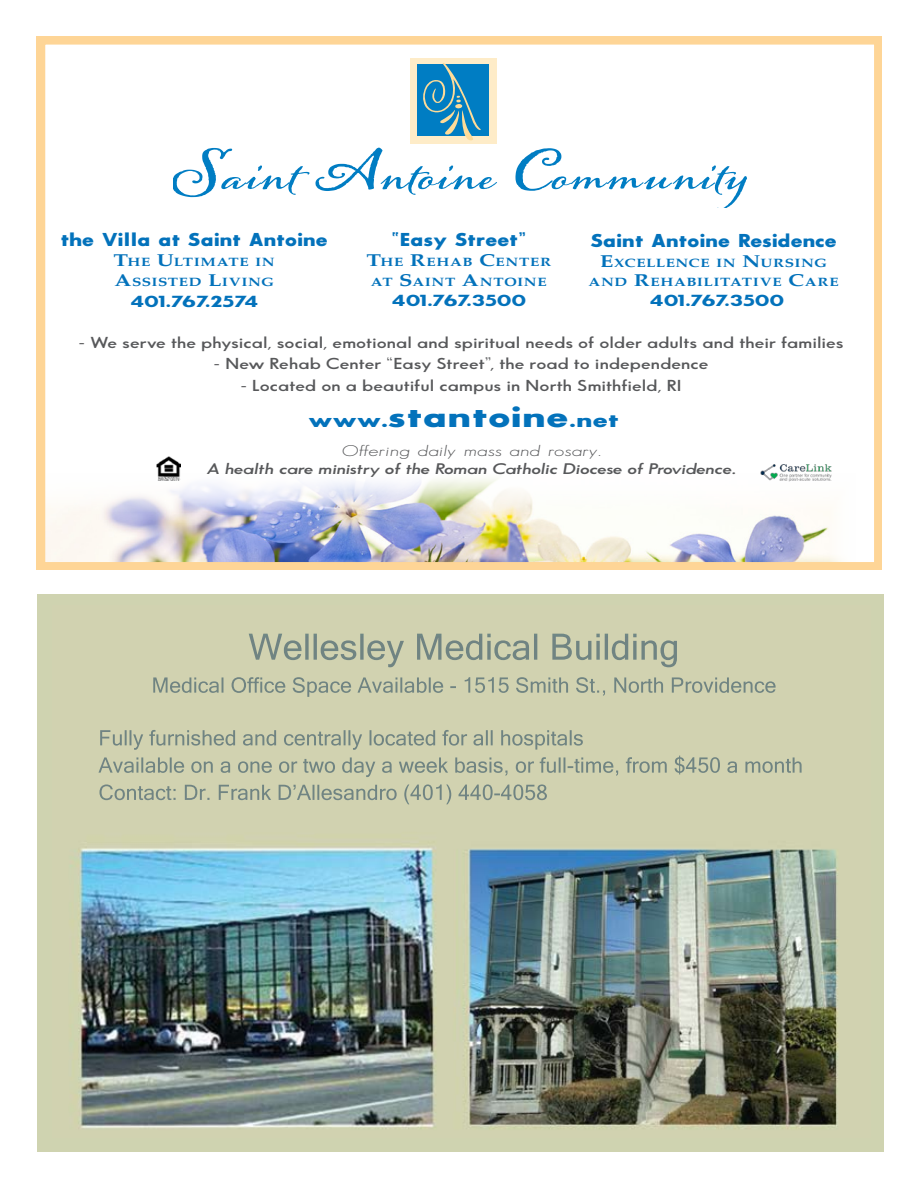
<style>
.page{position:relative;width:918px;height:1188px;background:#fff}
.page>*{position:absolute;margin:0;border:0;box-sizing:border-box;transform-origin:0 0}
.t1{font:700 28.65px "Sans Serif FLF";letter-spacing:.03em;color:#0372bb;scale:1.37 1}
.t2{font:700 18.3px "Sans Serif FLF";letter-spacing:.02em;color:#0372bb;scale:1.16 1}
.t3{font:700 15.75px "Sans Serif FLF";letter-spacing:.02em;color:#0372bb;scale:1.29 1}
.t4{font:600 15.6px "Sans Serif FLF";color:#57585a;scale:1.27 1}
.t5{font:italic 600 15px/17.9px "Sans Serif FLF";letter-spacing:-.01em;color:#57585a;text-align:center;scale:1.33 1}
.t6{font:700 12px/19.8px "Palatino";letter-spacing:.045em;color:#0372bb;text-align:center;scale:1.29 1}
.s1{font-size:17.1px}
.s2{font-size:19.65px}
.s3{font-weight:400}
</style>
<div class="page">
<div style="left:37px;top:594px;width:846px;height:558px;background:#cfd3b0"></div>
<img style="left:79px;top:633px;width:759px;height:496px">
<svg style="left:37px;top:36px;width:844px;height:533px"></svg>
<p class="t2" style="left:61px;top:230px;width:232px">the Villa at Saint Antoine</p>
<p class="t6" style="left:114px;top:253px;width:126px;text-align:left"><span class="s1">T</span>HE <span class="s1">U</span>LTIMATE IN<br><span class="s1">A</span>SSISTED <span class="s1">L</span>IVING</p>
<p class="t3" style="left:130px;top:293px;width:101px">401.767.2574</p>
<p class="t2" style="left:391px;top:230px;width:118px">“Easy Street”</p>
<p class="t6" style="left:367px;top:253px;width:145px"><span class="s1">T</span>HE <span class="s1">R</span>EHAB <span class="s1">C</span>ENTER<br>AT <span class="s1">S</span>AINT <span class="s1">A</span>NTOINE</p>
<p class="t3" style="left:392px;top:292px;width:106px">401.767.3500</p>
<p class="t2" style="left:591px;top:230px;width:213px">Saint Antoine Residence</p>
<p class="t6" style="left:588px;top:254px;width:196px"><span class="s1">E</span>XCELLENCE IN <span class="s1">N</span>URSING<br>AND <span class="s1">R</span>EHABILITATIVE <span class="s1">C</span>ARE</p>
<p class="t3" style="left:650px;top:292px;width:106px">401.767.3500</p>
<p class="t4" style="left:78px;top:334px;width:604px">- We serve the physical, social, emotional and spiritual needs of older adults and their families</p>
<p class="t4" style="left:213px;top:355px;width:392px">- New Rehab Center “Easy Street”, the road to independence</p>
<p class="t4" style="left:240px;top:376px;width:349px">- Located on a beautiful campus in North Smithfield, RI</p>
<p class="t1" style="left:309px;top:401px;width:228px"><span class="s2">www.</span>stantoine<span class="s2">.net</span></p>
<p class="t5" style="left:207px;top:442px;width:400px"><span class="s3">Offering daily mass and rosary.<br></span>A health care ministry of the Roman Catholic Diocese of Providence.</p>
</div>
